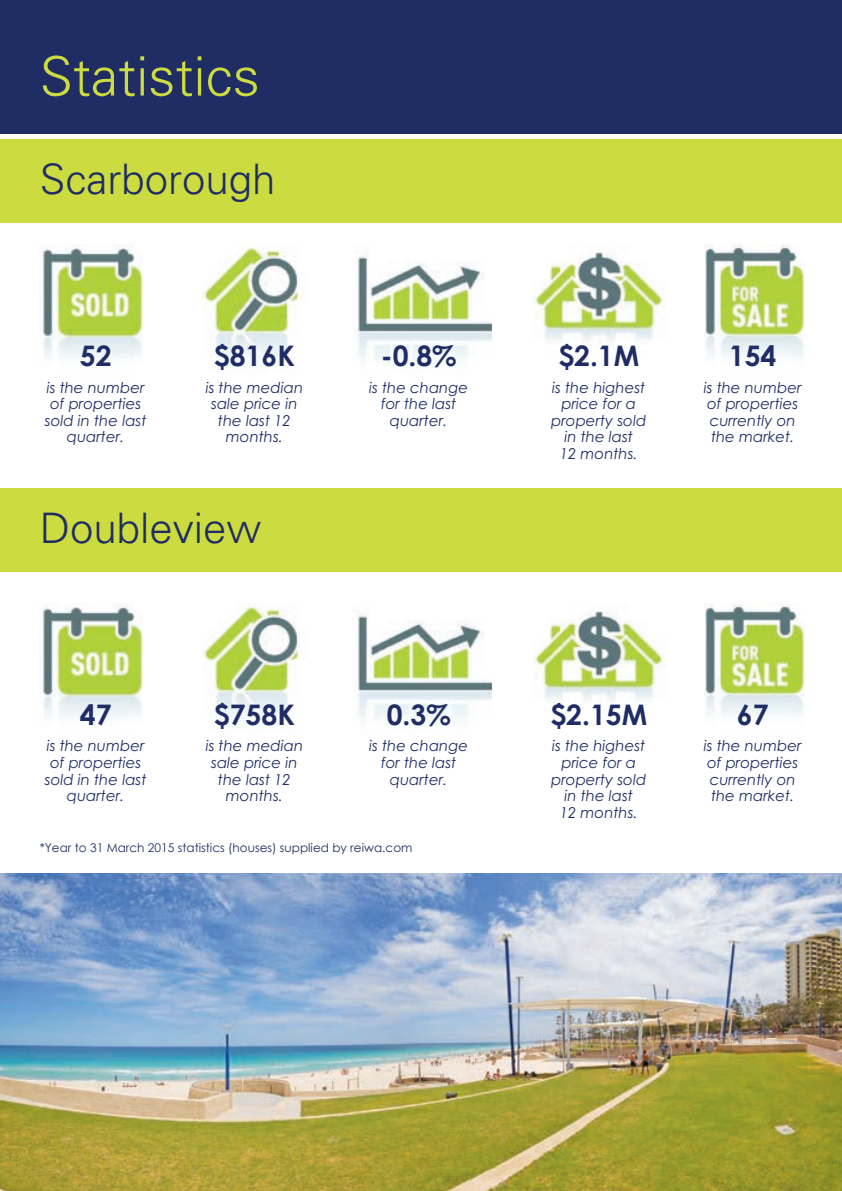
<style>
.page{position:relative;width:842px;height:1191px;background:#fff}
.page>*{position:absolute;margin:0;border:0;box-sizing:border-box;transform-origin:0 0}
.t1{font:300 54.4px "Univers";color:#ccdc40}
.t2{font:300 42px "Univers";color:#202d65}
.t3{font:700 28.2px "Century Gothic";color:#202d65}
.t4{font:italic 15px/16.6px "Century Gothic";color:#202d65;text-align:center}
.t5{font:12px "Century Gothic";color:#202d65}
</style>
<div class="page">
<div style="left:0;top:139px;width:842px;height:84px;background:#ccdc40"></div>
<div style="left:0;top:0;width:842px;height:133px;background:#202d65"></div>
<div style="left:0;top:488px;width:842px;height:84px;background:#ccdc40"></div>
<img style="left:203px;top:245px;width:97px;height:119px">
<img style="left:354px;top:252px;width:138px;height:112px">
<img style="left:535px;top:252px;width:131px;height:89px">
<img style="left:705px;top:245px;width:99px;height:112px">
<img style="left:42px;top:246px;width:101px;height:113px">
<img style="left:203px;top:604px;width:97px;height:119px">
<img style="left:354px;top:611px;width:138px;height:112px">
<img style="left:535px;top:611px;width:131px;height:89px">
<img style="left:705px;top:604px;width:99px;height:112px">
<img style="left:42px;top:605px;width:101px;height:113px">
<img style="left:0;top:873px;width:842px;height:318px">
<h1 class="t1" style="left:40px;top:43px;width:222px">Statistics</h1>
<h2 class="t2" style="left:40px;top:154px;width:237px">Scarborough</h2>
<h3 class="t3" style="left:80px;top:338px;width:33px">52</h3>
<p class="t4" style="left:45px;top:378px;width:103px">is the number of properties sold in the last quarter.</p>
<h3 class="t3" style="left:214px;top:338px;width:82px">$816K</h3>
<p class="t4" style="left:206px;top:378px;width:99px">is the median sale price in the last 12 months.</p>
<h2 class="t2" style="left:40px;top:503px;width:223px">Doubleview</h2>
<h3 class="t3" style="left:381px;top:338px;width:77px">-0.8%</h3>
<p class="t4" style="left:369px;top:378px;width:101px">is the change for the last quarter.</p>
<h3 class="t3" style="left:214px;top:697px;width:82px">$758K</h3>
<p class="t4" style="left:206px;top:737px;width:99px">is the median sale price in the last 12 months.</p>
<h3 class="t3" style="left:387px;top:697px;width:65px">0.3%</h3>
<p class="t4" style="left:369px;top:737px;width:101px">is the change for the last quarter.</p>
<h3 class="t3" style="left:80px;top:697px;width:33px">47</h3>
<p class="t4" style="left:45px;top:737px;width:103px">is the number of properties sold in the last quarter.</p>
<p class="t5" style="left:40px;top:840px;width:374px">*Year to 31 March 2015 statistics (houses) supplied by reiwa.com</p>
<h3 class="t3" style="left:558px;top:338px;width:82px">$2.1M</h3>
<p class="t4" style="left:551px;top:378px;width:97px">is the highest price for a property sold in the last<br>12 months.</p>
<h3 class="t3" style="left:729px;top:338px;width:49px">154</h3>
<p class="t4" style="left:704px;top:378px;width:99px;text-align:left">is the number of properties currently on the market.</p>
<h3 class="t3" style="left:550px;top:697px;width:98px">$2.15M</h3>
<p class="t4" style="left:551px;top:737px;width:97px">is the highest price for a property sold in the last<br>12 months.</p>
<h3 class="t3" style="left:737px;top:697px;width:33px">67</h3>
<p class="t4" style="left:704px;top:737px;width:99px;text-align:left">is the number of properties currently on the market.</p>
</div>
